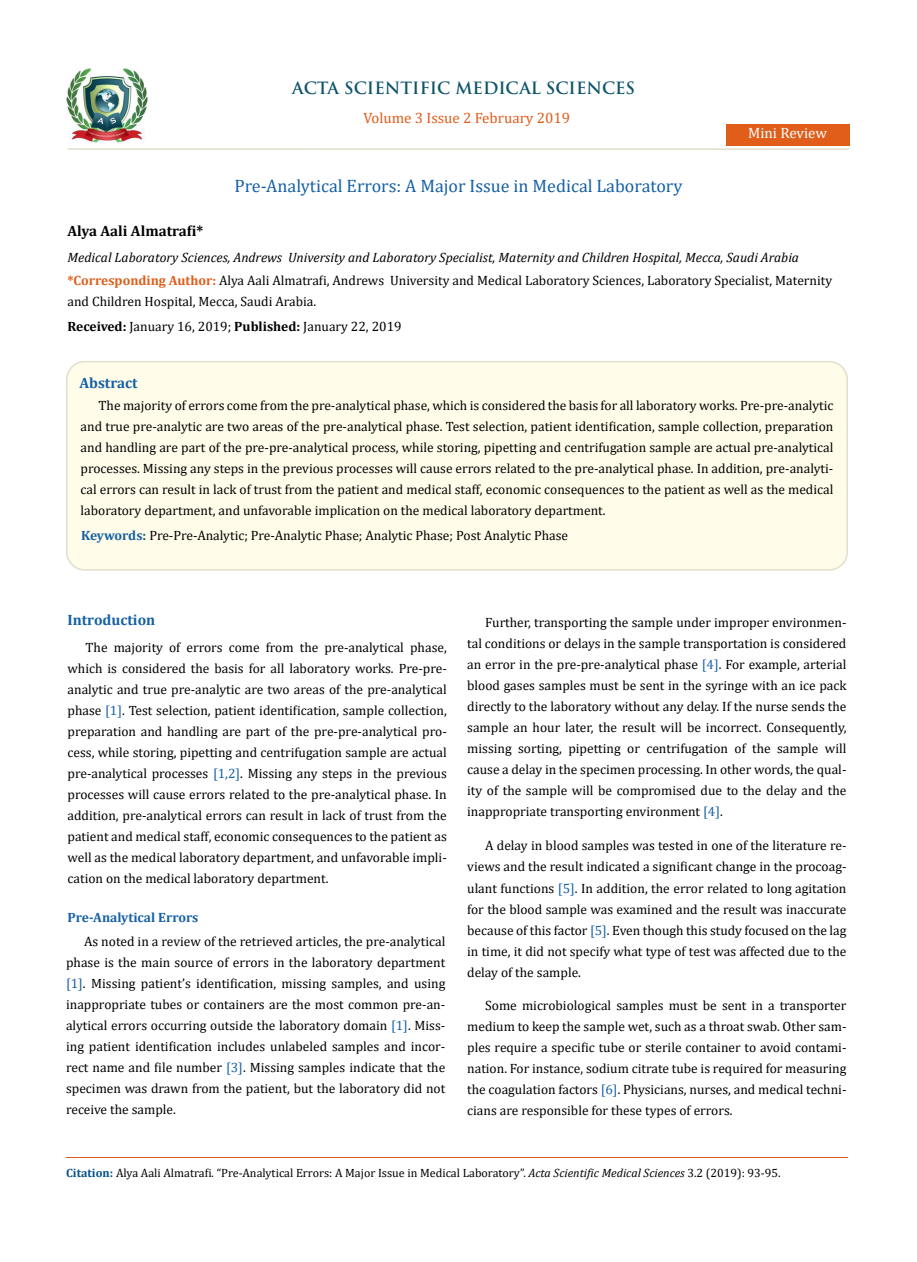
<style>
.page{position:relative;width:917px;height:1262px;background:#fff}
.page>*{position:absolute;margin:0;border:0;box-sizing:border-box;transform-origin:0 0}
.t1{font:18px "Cambria";color:#1560a6}
.t2{font:700 16.5px "Trajan Pro";color:#0e546a}
.t3{font:15px "Cambria";color:#e05d1a}
.t4{font:700 15px "Cambria";color:#1560a6}
.t5{font:700 15px "Cambria";color:#000}
.t6{font:15px "Cambria";color:#fff}
.t7{font:13.5px/21px "Cambria";color:#000;text-align:justify}
.t8{font:italic 13.5px/23px "Cambria";color:#000}
.t9{font:700 13.5px "Cambria";color:#1560a6}
.t10{font:12px "Cambria";color:#000}
.s1{font-weight:700;font-style:normal;color:#e05d1a}
.s2{font-style:normal}
.s3{font-weight:700}
.s4{font-weight:700;color:#1560a6}
.s5{font-weight:700;color:#0e546a}
.s6{color:#1560a6}
.s7{font-weight:700;color:#035089}
.s8{font-style:italic}
</style>
<div class="page">
<img style="left:67px;top:68px;width:80px;height:74px">
<div style="left:726px;top:124px;width:123px;height:21px;background:#e05d1a"></div>
<div style="left:67px;top:362px;width:780px;height:208px;background:#fffde9;border-radius:18px"></div>
<div style="left:66px;top:361px;width:782px;height:209px;border:2px solid #e0dfcd;border-radius:18px"></div>
<hr style="left:66px;top:1157px;width:782px;height:1px;background:#e05d1a">
<hr style="left:67px;top:148px;width:782px;height:2px;background:#e0dfcd">
<p class="t2" style="left:292px;top:77px;width:344px">ACTA SCIENTIFIC MEDICAL SCIENCES</p>
<p class="t3" style="left:363px;top:109px;width:208px">Volume 3 Issue 2 February 2019</p>
<h1 class="t1" style="left:234px;top:175px;width:449px">Pre-Analytical Errors: A Major Issue in Medical Laboratory</h1>
<p class="t6" style="left:748px;top:124px;width:81px">Mini Review</p>
<p class="t5" style="left:67px;top:220px;width:137px">Alya Aali Almatrafi*</p>
<p class="t8" style="left:67px;top:245px;width:766px">Medical Laboratory Sciences, Andrews University and Laboratory Specialist, Maternity and Children Hospital, Mecca, Saudi Arabia <span class="s1">*Corresponding Author:</span> <span class="s2">Alya Aali Almatrafi, Andrews University and Medical Laboratory Sciences, Laboratory Specialist, Maternity</span></p>
<p class="t7" style="left:67px;top:290px;width:250px">and Children Hospital, Mecca, Saudi Arabia.</p>
<p class="t7" style="left:67px;top:315px;width:335px"><span class="s3">Received:</span> January 16, 2019; <span class="s3">Published:</span> January 22, 2019</p>
<p class="t4" style="left:80px;top:372px;width:60px">Abstract</p>
<p class="t7" style="left:81px;top:395px;width:754px;text-indent:18px">The majority of errors come from the pre-analytical phase, which is considered the basis for all laboratory works. Pre-pre-analytic and true pre-analytic are two areas of the pre-analytical phase. Test selection, patient identification, sample collection, preparation and handling are part of the pre-pre-analytical process, while storing, pipetting and centrifugation sample are actual pre-analytical processes. Missing any steps in the previous processes will cause errors related to the pre-analytical phase. In addition, pre-analyti&shy;cal errors can result in lack of trust from the patient and medical staff, economic consequences to the patient as well as the medical laboratory department, and unfavorable implication on the medical laboratory department.</p>
<p class="t7" style="left:81px;top:524px;width:488px"><span class="s4">Keywords</span><span class="s5">:</span> Pre-Pre-Analytic; Pre-Analytic Phase; Analytic Phase; Post Analytic Phase</p>
<p class="t4" style="left:67px;top:609px;width:89px">Introduction</p>
<p class="t7" style="left:68px;top:636px;width:381px;text-indent:18px">The majority of errors come from the pre-analytical phase, which is considered the basis for all laboratory works. Pre-pre&shy;analytic and true pre-analytic are two areas of the pre-analytical phase <span class="s6">[1]</span>. Test selection, patient identification, sample collection, preparation and handling are part of the pre-pre-analytical pro&shy;cess, while storing, pipetting and centrifugation sample are actual pre-analytical processes <span class="s6">[1,2]</span>. Missing any steps in the previous processes will cause errors related to the pre-analytical phase. In addition, pre-analytical errors can result in lack of trust from the patient and medical staff, economic consequences to the patient as well as the medical laboratory department, and unfavorable impli&shy;cation on the medical laboratory department.</p>
<p class="t9" style="left:68px;top:908px;width:132px">Pre-Analytical Errors</p>
<p class="t7" style="left:66px;top:931px;width:381px;text-indent:18px">As noted in a review of the retrieved articles, the pre-analytical phase is the main source of errors in the laboratory department <span class="s6">[1]</span>. Missing patient’s identification, missing samples, and using inappropriate tubes or containers are the most common pre-an&shy;alytical errors occurring outside the laboratory domain <span class="s6">[1]</span>. Miss&shy;ing patient identification includes unlabeled samples and incor&shy;rect name and file number <span class="s6">[3]</span>. Missing samples indicate that the specimen was drawn from the patient, but the laboratory did not receive the sample.</p>
<p class="t7" style="left:467px;top:612px;width:381px;text-indent:18px">Further, transporting the sample under improper environmen&shy;tal conditions or delays in the sample transportation is considered an error in the pre-pre-analytical phase <span class="s6">[4]</span>. For example, arterial blood gases samples must be sent in the syringe with an ice pack directly to the laboratory without any delay. If the nurse sends the sample an hour later, the result will be incorrect. Consequently, missing sorting, pipetting or centrifugation of the sample will cause a delay in the specimen processing. In other words, the qual&shy;ity of the sample will be compromised due to the delay and the inappropriate transporting environment <span class="s6">[4]</span>.</p>
<p class="t7" style="left:467px;top:835px;width:381px;text-indent:18px">A delay in blood samples was tested in one of the literature re&shy;views and the result indicated a significant change in the procoag&shy;ulant functions <span class="s6">[5]</span>. In addition, the error related to long agitation for the blood sample was examined and the result was inaccurate because of this factor <span class="s6">[5]</span>. Even though this study focused on the lag in time, it did not specify what type of test was affected due to the delay of the sample.</p>
<p class="t7" style="left:467px;top:994px;width:381px;text-indent:18px">Some microbiological samples must be sent in a transporter medium to keep the sample wet, such as a throat swab. Other sam&shy;ples require a specific tube or sterile container to avoid contami&shy;nation. For instance, sodium citrate tube is required for measuring the coagulation factors <span class="s6">[6]</span>. Physicians, nurses, and medical techni&shy;cians are responsible for these types of errors.</p>
<p class="t10" style="left:66px;top:1165px;width:716px"><span class="s7">Citation:</span> Alya Aali Almatrafi<span class="s8">.</span> “Pre-Analytical Errors: A Major Issue in Medical Laboratory”. <span class="s8">Acta Scientific Medical Sciences</span> 3.2 (2019): 93-95.</p>
</div>
